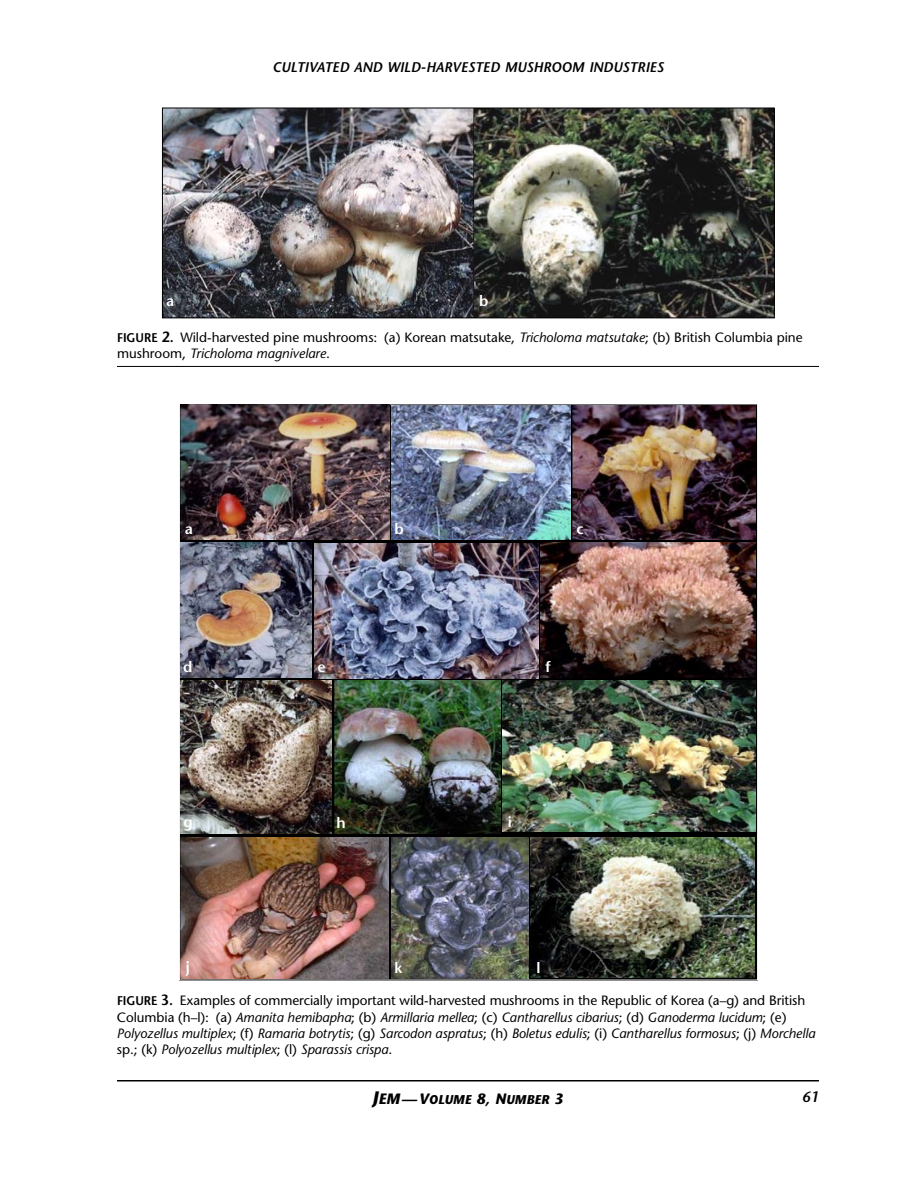
<style>
.page{position:relative;width:918px;height:1188px;background:#fff}
.page>*{position:absolute;margin:0;border:0;box-sizing:border-box;transform-origin:0 0}
.t1{font:600 15px "Stone Sans";color:#fff}
.t2{font:italic 600 15px "Stone Sans";color:#000}
.t3{font:14.1px "Stone Sans Semibold Italic SC850";color:#000}
.t4{font:italic 13.5px/16.2px "Stone Sans";letter-spacing:-.005em;color:#000}
.t5{font:13.5px/16.2px "Stone Sans";color:#000}
.t6{font:12.75px "Stone Sans Bold Italic SC850";color:#000}
.s1{font-size:16.5px}
.s2{font-family:"Stone Sans Semibold SC850";font-size:12.6px}
.s3{font-family:"Stone Sans Semibold SC850";font-size:14.85px}
.s4{font-style:italic}
.s5{font-family:"Stone Sans Semibold SC850";font-style:normal;font-size:12.6px}
.s6{font-family:"Stone Sans Semibold SC850";font-style:normal;font-size:14.85px}
.s7{font-style:normal}
.s8{font-size:18px}
.s9{font-size:15px}
</style>
<div class="page">
<hr style="left:117px;top:1080px;width:702px;height:2px;background:#000">
<hr style="left:117px;top:366px;width:702px;height:1px;background:#000">
<img style="left:164px;top:110px;width:609px;height:206px">
<div style="left:162px;top:108px;width:613px;height:210px;border:1px solid #000"></div>
<img style="left:181px;top:406px;width:575px;height:572px">
<img style="left:181px;top:405px;width:208px;height:134px">
<img style="left:392px;top:405px;width:178px;height:135px">
<img style="left:573px;top:405px;width:182px;height:134px">
<img style="left:181px;top:543px;width:131px;height:135px">
<img style="left:314px;top:543px;width:224px;height:135px">
<img style="left:540px;top:543px;width:215px;height:135px">
<img style="left:181px;top:680px;width:150px;height:154px">
<img style="left:334px;top:681px;width:166px;height:152px">
<img style="left:180px;top:838px;width:209px;height:140px">
<img style="left:391px;top:838px;width:137px;height:140px">
<img style="left:531px;top:837px;width:224px;height:141px">
<img style="left:503px;top:681px;width:252px;height:151px">
<p class="t3" style="left:272px;top:58px;width:393px">CULTIVATED AND WILD<span class="s1">-</span>HARVESTED MUSHROOM INDUSTRIES</p>
<p class="t1" style="left:166px;top:292px;width:10px">a</p>
<p class="t1" style="left:479px;top:292px;width:11px">b</p>
<p class="t5" style="left:117px;top:329px;width:687px"><span class="s2">FIGURE</span> <span class="s3">2.</span> Wild-harvested pine mushrooms: (a) Korean matsutake, <span class="s4">Tricholoma matsutake</span>; (b) British Columbia pine mushroom, <span class="s4">Tricholoma magnivelare</span>.</p>
<p class="t1" style="left:185px;top:519px;width:10px">a</p>
<p class="t1" style="left:395px;top:520px;width:11px">b</p>
<p class="t1" style="left:576px;top:519px;width:9px">c</p>
<p class="t1" style="left:183px;top:657px;width:11px">d</p>
<p class="t1" style="left:318px;top:657px;width:10px">e</p>
<p class="t1" style="left:546px;top:657px;width:7px">f</p>
<p class="t1" style="left:184px;top:813px;width:11px">g</p>
<p class="t1" style="left:337px;top:813px;width:11px">h</p>
<p class="t1" style="left:508px;top:812px;width:6px">i</p>
<p class="t1" style="left:186px;top:958px;width:6px">j</p>
<p class="t1" style="left:395px;top:959px;width:9px">k</p>
<p class="t1" style="left:536px;top:959px;width:6px">l</p>
<p class="t4" style="left:117px;top:993px;width:700px"><span class="s5">FIGURE</span> <span class="s6">3.</span> <span class="s7">Examples of commercially important wild-harvested mushrooms in the Republic of Korea (a–g) and British Columbia (h–l): (a)</span> Amanita hemibapha<span class="s7">; (b)</span> Armillaria mellea<span class="s7">; (c)</span> Cantharellus cibarius<span class="s7">; (d)</span> Ganoderma lucidum<span class="s7">; (e)<br></span>Polyozellus multiplex<span class="s7">; (f)</span> Ramaria botrytis<span class="s7">; (g)</span> Sarcodon aspratus<span class="s7">; (h)</span> Boletus edulis<span class="s7">; (i)</span> Cantharellus formosus<span class="s7">; (j)</span> Morchella <span class="s7">sp.; (k)</span> Polyozellus multiplex<span class="s7">; (l)</span> Sparassis crispa<span class="s7">.</span></p>
<p class="t6" style="left:373px;top:1092px;width:192px"><span class="s8">J</span><span class="s9">EM—V</span>OLUME <span class="s9">8, N</span>UMBER <span class="s9">3</span></p>
<p class="t2" style="left:802px;top:1088px;width:19px">61</p>
</div>
